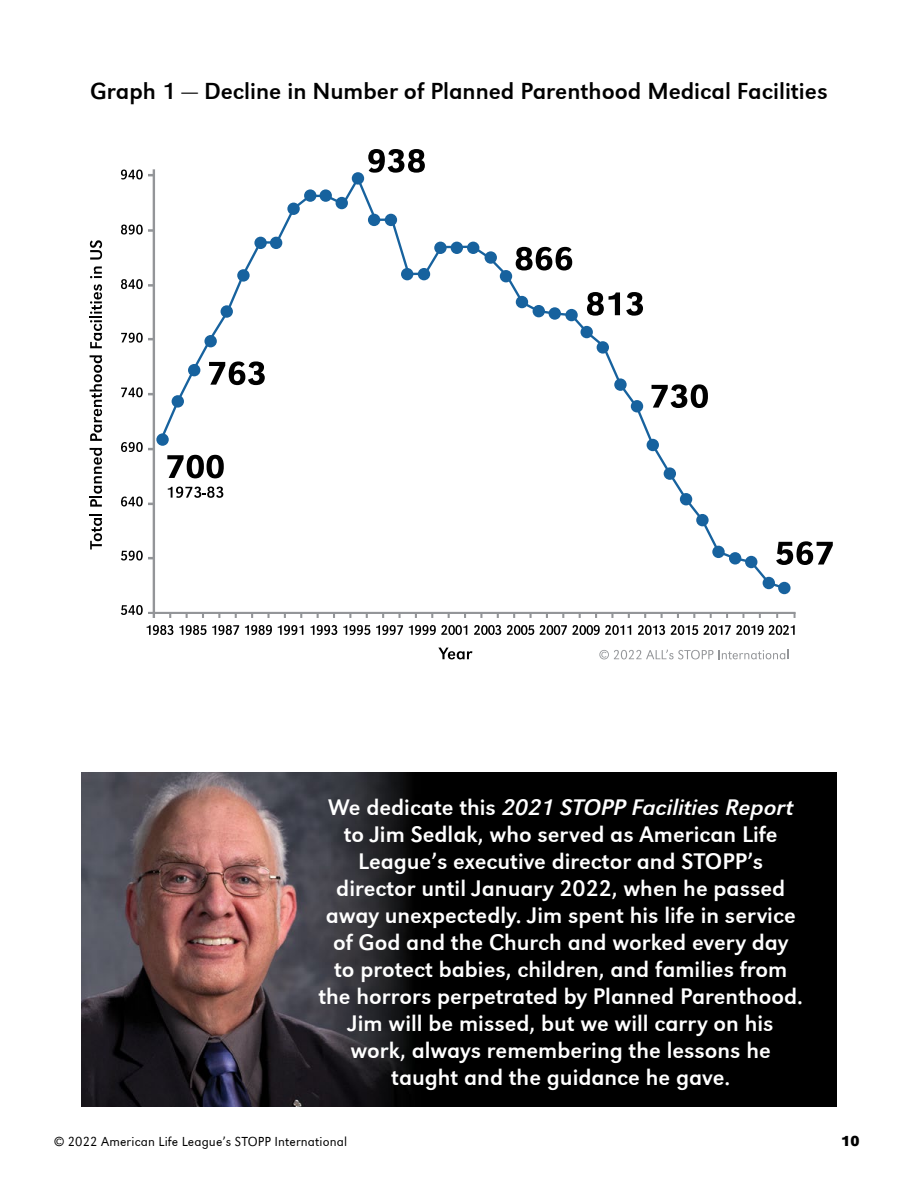
<style>
.page{position:relative;width:918px;height:1188px;background:#fff}
.page>*{position:absolute;margin:0;border:0;box-sizing:border-box;transform-origin:0 0}
.t1{font:24px "URW Grotesk T";color:#000}
.t2{font:23.25px/27px "URW Grotesk T";color:#fff;text-align:center}
.t3{font:700 15px "URW Grotesk T";color:#000}
.t4{font:300 13.5px "URW Grotesk T";letter-spacing:.01em;color:#000}
.s1{font-style:italic}
</style>
<div class="page">
<img style="left:81px;top:772px;width:756px;height:335px">
<svg style="left:90px;top:514px;width:12px;height:36px"></svg>
<svg style="left:90px;top:448px;width:12px;height:59px"></svg>
<svg style="left:90px;top:355px;width:12px;height:86px"></svg>
<svg style="left:90px;top:284px;width:12px;height:64px"></svg>
<svg style="left:90px;top:266px;width:12px;height:12px"></svg>
<svg style="left:90px;top:240px;width:12px;height:20px"></svg>
<svg style="left:438px;top:648px;width:35px;height:11px"></svg>
<svg style="left:599px;top:650px;width:189px;height:9px"></svg>
<hr style="left:153px;top:169px;width:2px;height:449px;background:#939598">
<svg style="left:121px;top:170px;width:32px;height:9px"></svg>
<svg style="left:121px;top:225px;width:32px;height:10px"></svg>
<svg style="left:121px;top:279px;width:32px;height:10px"></svg>
<svg style="left:121px;top:333px;width:32px;height:10px"></svg>
<svg style="left:121px;top:387px;width:32px;height:10px"></svg>
<svg style="left:121px;top:497px;width:32px;height:10px"></svg>
<svg style="left:121px;top:551px;width:32px;height:10px"></svg>
<hr style="left:148px;top:612px;width:648px;height:2px;background:#939598">
<svg style="left:267px;top:614px;width:3px;height:4px"></svg>
<svg style="left:398px;top:614px;width:3px;height:4px"></svg>
<svg style="left:147px;top:625px;width:26px;height:10px"></svg>
<svg style="left:179px;top:625px;width:60px;height:10px"></svg>
<svg style="left:245px;top:625px;width:27px;height:10px"></svg>
<svg style="left:278px;top:625px;width:25px;height:10px"></svg>
<svg style="left:310px;top:625px;width:27px;height:10px"></svg>
<svg style="left:343px;top:625px;width:27px;height:10px"></svg>
<svg style="left:376px;top:625px;width:27px;height:10px"></svg>
<svg style="left:409px;top:625px;width:58px;height:10px"></svg>
<svg style="left:474px;top:625px;width:27px;height:10px"></svg>
<svg style="left:507px;top:625px;width:27px;height:10px"></svg>
<svg style="left:540px;top:625px;width:91px;height:10px"></svg>
<svg style="left:638px;top:625px;width:27px;height:10px"></svg>
<svg style="left:671px;top:625px;width:27px;height:10px"></svg>
<svg style="left:121px;top:605px;width:22px;height:10px"></svg>
<svg style="left:121px;top:442px;width:32px;height:10px"></svg>
<svg style="left:368px;top:149px;width:57px;height:24px"></svg>
<svg style="left:787px;top:541px;width:46px;height:24px"></svg>
<svg style="left:163px;top:173px;width:624px;height:418px"></svg>
<svg style="left:652px;top:384px;width:56px;height:24px"></svg>
<div style="left:712px;top:546px;width:13px;height:12px;background:#17629e;border-radius:50%"></div>
<div style="left:696px;top:514px;width:13px;height:12px;background:#17629e;border-radius:50%"></div>
<div style="left:680px;top:493px;width:12px;height:12px;background:#17629e;border-radius:50%"></div>
<div style="left:664px;top:467px;width:12px;height:13px;background:#17629e;border-radius:50%"></div>
<div style="left:647px;top:439px;width:12px;height:12px;background:#17629e;border-radius:50%"></div>
<div style="left:631px;top:400px;width:12px;height:12px;background:#17629e;border-radius:50%"></div>
<div style="left:614px;top:378px;width:13px;height:13px;background:#17629e;border-radius:50%"></div>
<div style="left:597px;top:341px;width:12px;height:13px;background:#17629e;border-radius:50%"></div>
<div style="left:581px;top:326px;width:12px;height:12px;background:#17629e;border-radius:50%"></div>
<div style="left:565px;top:309px;width:13px;height:12px;background:#17629e;border-radius:50%"></div>
<div style="left:549px;top:307px;width:12px;height:13px;background:#17629e;border-radius:50%"></div>
<div style="left:533px;top:305px;width:12px;height:12px;background:#17629e;border-radius:50%"></div>
<div style="left:516px;top:296px;width:12px;height:12px;background:#17629e;border-radius:50%"></div>
<div style="left:500px;top:270px;width:12px;height:12px;background:#17629e;border-radius:50%"></div>
<div style="left:485px;top:251px;width:12px;height:13px;background:#17629e;border-radius:50%"></div>
<div style="left:451px;top:242px;width:12px;height:12px;background:#17629e;border-radius:50%"></div>
<div style="left:434px;top:242px;width:13px;height:12px;background:#17629e;border-radius:50%"></div>
<div style="left:418px;top:268px;width:12px;height:12px;background:#17629e;border-radius:50%"></div>
<div style="left:401px;top:268px;width:12px;height:12px;background:#17629e;border-radius:50%"></div>
<div style="left:385px;top:214px;width:12px;height:12px;background:#17629e;border-radius:50%"></div>
<div style="left:368px;top:214px;width:12px;height:12px;background:#17629e;border-radius:50%"></div>
<div style="left:352px;top:172px;width:12px;height:13px;background:#17629e;border-radius:50%"></div>
<div style="left:320px;top:189px;width:12px;height:13px;background:#17629e;border-radius:50%"></div>
<div style="left:304px;top:189px;width:12px;height:13px;background:#17629e;border-radius:50%"></div>
<div style="left:270px;top:237px;width:12px;height:12px;background:#17629e;border-radius:50%"></div>
<div style="left:254px;top:237px;width:13px;height:12px;background:#17629e;border-radius:50%"></div>
<div style="left:237px;top:269px;width:13px;height:13px;background:#17629e;border-radius:50%"></div>
<div style="left:287px;top:203px;width:13px;height:12px;background:#17629e;border-radius:50%"></div>
<div style="left:204px;top:335px;width:13px;height:12px;background:#17629e;border-radius:50%"></div>
<div style="left:221px;top:305px;width:12px;height:13px;background:#17629e;border-radius:50%"></div>
<div style="left:172px;top:395px;width:12px;height:13px;background:#17629e;border-radius:50%"></div>
<div style="left:188px;top:364px;width:12px;height:12px;background:#17629e;border-radius:50%"></div>
<svg style="left:156px;top:433px;width:13px;height:13px"></svg>
<div style="left:745px;top:556px;width:12px;height:12px;background:#17629e;border-radius:50%"></div>
<div style="left:729px;top:552px;width:12px;height:13px;background:#17629e;border-radius:50%"></div>
<svg style="left:168px;top:487px;width:55px;height:11px"></svg>
<div style="left:467px;top:242px;width:12px;height:12px;background:#17629e;border-radius:50%"></div>
<div style="left:336px;top:197px;width:12px;height:12px;background:#17629e;border-radius:50%"></div>
<div style="left:763px;top:577px;width:12px;height:12px;background:#17629e;border-radius:50%"></div>
<div style="left:778px;top:582px;width:13px;height:12px;background:#17629e;border-radius:50%"></div>
<svg style="left:704px;top:625px;width:91px;height:10px"></svg>
<p class="t1" style="left:90px;top:78px;width:739px">Graph 1 — Decline in Number of Planned Parenthood Medical Facilities</p>
<p class="t2" style="left:318px;top:794px;width:486px">We dedicate this <span class="s1">2021 STOPP Facilities Report </span>to Jim Sedlak, who served as American Life League’s executive director and STOPP’s director until January 2022, when he passed away unexpectedly. Jim spent his life in service of God and the Church and worked every day<br>to protect babies, children, and families from the horrors perpetrated by Planned Parenthood.<br>Jim will be missed, but we will carry on his work, always remembering the lessons he taught and the guidance he gave.</p>
<p class="t4" style="left:54px;top:1133px;width:295px">© 2022 American Life League’s STOPP International</p>
<p class="t3" style="left:841px;top:1132px;width:20px">10</p>
</div>
